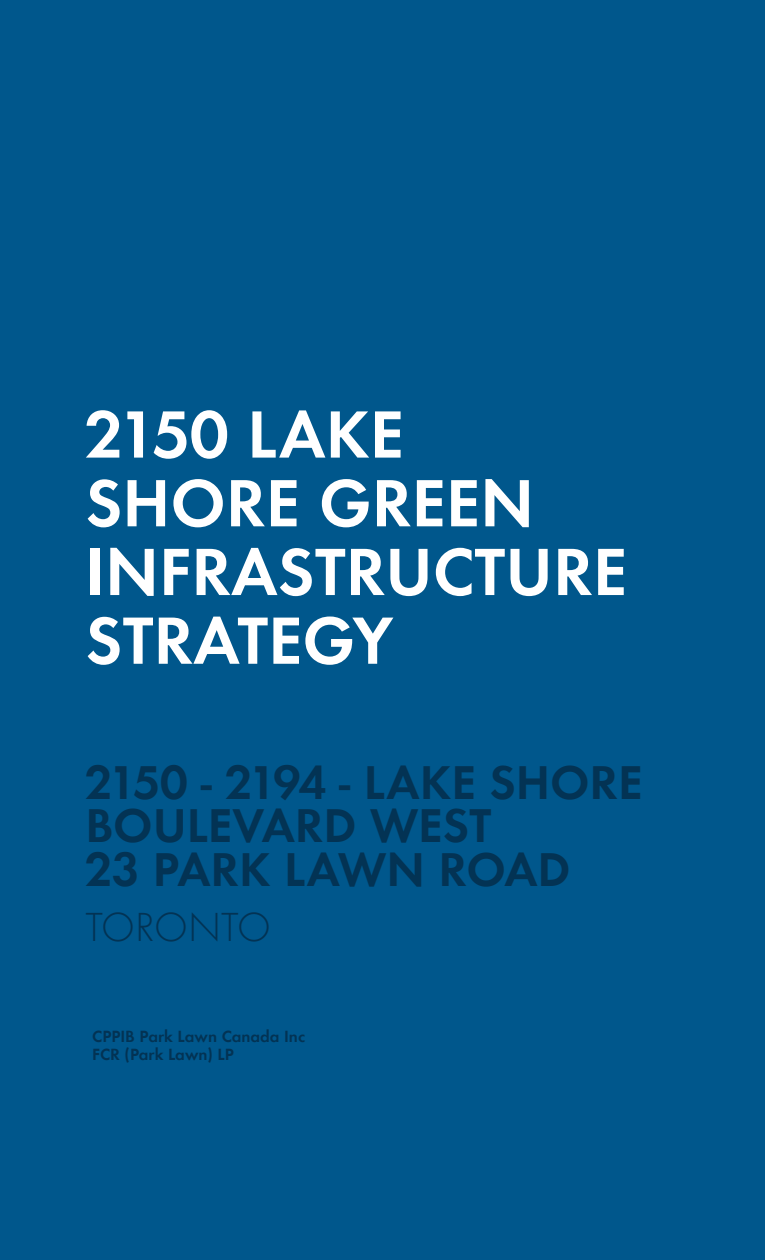
<style>
.page{position:relative;width:765px;height:1260px;background:#00578c}
.page>*{position:absolute;margin:0;border:0;box-sizing:border-box;transform-origin:0 0}
.t1{font:700 61.25px/68.8px "Allies Morrison Futura ND";color:#fff}
.t2{font:700 43.75px/43.8px "Allies Morrison Futura ND";color:#033354}
.t3{font:37.5px "Allies Morrison Futura ND";letter-spacing:-.01em;color:#033354}
.t4{font:700 15px/18px "Allies Morrison Futura ND";color:#033354}
</style>
<div class="page">
<h1 class="t1" style="left:85px;top:400px;width:543px">2150 LAKE<br>SHORE GREEN<br>INFRASTRUCTURE<br>STRATEGY</h1>
<p class="t2" style="left:85px;top:760px;width:559px">2150 - 2194 - LAKE SHORE<br>BOULEVARD WEST<br>23 PARK LAWN ROAD</p>
<p class="t3" style="left:85px;top:905px;width:187px">TORONTO</p>
<p class="t4" style="left:92px;top:1027px;width:214px">CPPIB Park Lawn Canada Inc<br>FCR (Park Lawn) LP</p>
</div>
